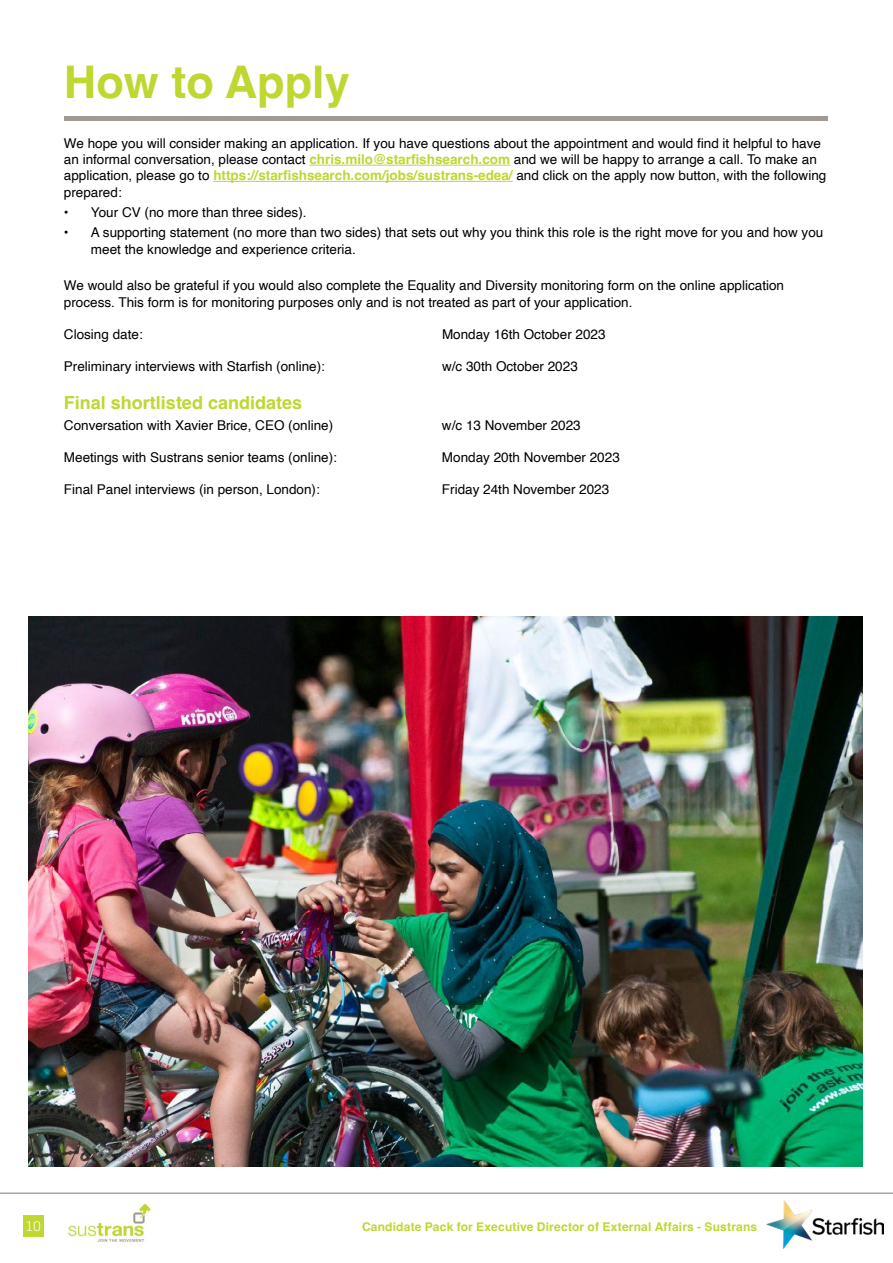
<style>
.page{position:relative;width:893px;height:1263px;background:#fff}
.page>*{position:absolute;margin:0;border:0;box-sizing:border-box;transform-origin:0 0}
.t1{font:700 45px "Helvetica";color:#c0d631}
.t2{font:700 18px "Helvetica";color:#c0d631}
.t3{font:13.5px/16.2px "Helvetica";color:#000}
.t4{font:300 13.5px "Flama";color:#fff}
.t5{font:700 12px "Helvetica";letter-spacing:.015em;color:#c0d631}
.s1{font-weight:700;color:#c0d631}
</style>
<div class="page">
<img style="left:766px;top:1200px;width:117px;height:49px">
<div style="left:23px;top:1215px;width:21px;height:22px;background:#c0d631"></div>
<hr style="left:0;top:1192px;width:893px;height:2px;background:#a3a5a8">
<img style="left:68px;top:1203px;width:83px;height:39px">
<hr style="left:309px;top:165px;width:201px;height:1px;background:#c0d631">
<hr style="left:213px;top:181px;width:300px;height:1px;background:#c0d631">
<div style="left:64px;top:116px;width:764px;height:5px;background:#a39a94"></div>
<img style="left:28px;top:617px;width:835px;height:550px">
<h1 class="t1" style="left:64px;top:54px;width:287px">How to Apply</h1>
<p class="t3" style="left:64px;top:136px;width:764px">We hope you will consider making an application. If you have questions about the appointment and would find it helpful to have an informal conversation, please contact <span class="s1">chris.milo@starfishsearch.com</span> and we will be happy to arrange a call. To make an application, please go to <span class="s1">https://starfishsearch.com/jobs/sustrans-edea/</span> and click on the apply now button, with the following prepared:</p>
<p class="t3" style="left:64px;top:205px;width:244px">• Your CV (no more than three sides).</p>
<p class="t3" style="left:91px;top:225px;width:734px;text-indent:-27px">• A supporting statement (no more than two sides) that sets out why you think this role is the right move for you and how you meet the knowledge and experience criteria.</p>
<p class="t3" style="left:64px;top:278px;width:722px">We would also be grateful if you would also complete the Equality and Diversity monitoring form on the online application process. This form is for monitoring purposes only and is not treated as part of your application.</p>
<p class="t3" style="left:64px;top:326px;width:80px">Closing date:</p>
<p class="t3" style="left:442px;top:326px;width:165px">Monday 16th October 2023</p>
<p class="t3" style="left:64px;top:359px;width:263px">Preliminary interviews with Starfish (online):</p>
<p class="t3" style="left:442px;top:359px;width:137px">w/c 30th October 2023</p>
<h2 class="t2" style="left:64px;top:392px;width:240px">Final shortlisted candidates</h2>
<p class="t3" style="left:64px;top:417px;width:271px">Conversation with Xavier Brice, CEO (online)</p>
<p class="t3" style="left:442px;top:417px;width:140px">w/c 13 November 2023</p>
<p class="t3" style="left:64px;top:450px;width:275px">Meetings with Sustrans senior teams (online):</p>
<p class="t3" style="left:442px;top:450px;width:179px">Monday 20th November 2023</p>
<p class="t3" style="left:64px;top:482px;width:257px">Final Panel interviews (in person, London):</p>
<p class="t3" style="left:442px;top:482px;width:169px">Friday 24th November 2023</p>
<p class="t4" style="left:26px;top:1217px;width:16px">10</p>
<p class="t5" style="left:362px;top:1220px;width:397px">Candidate Pack for Executive Director of External Affairs - Sustrans</p>
</div>
